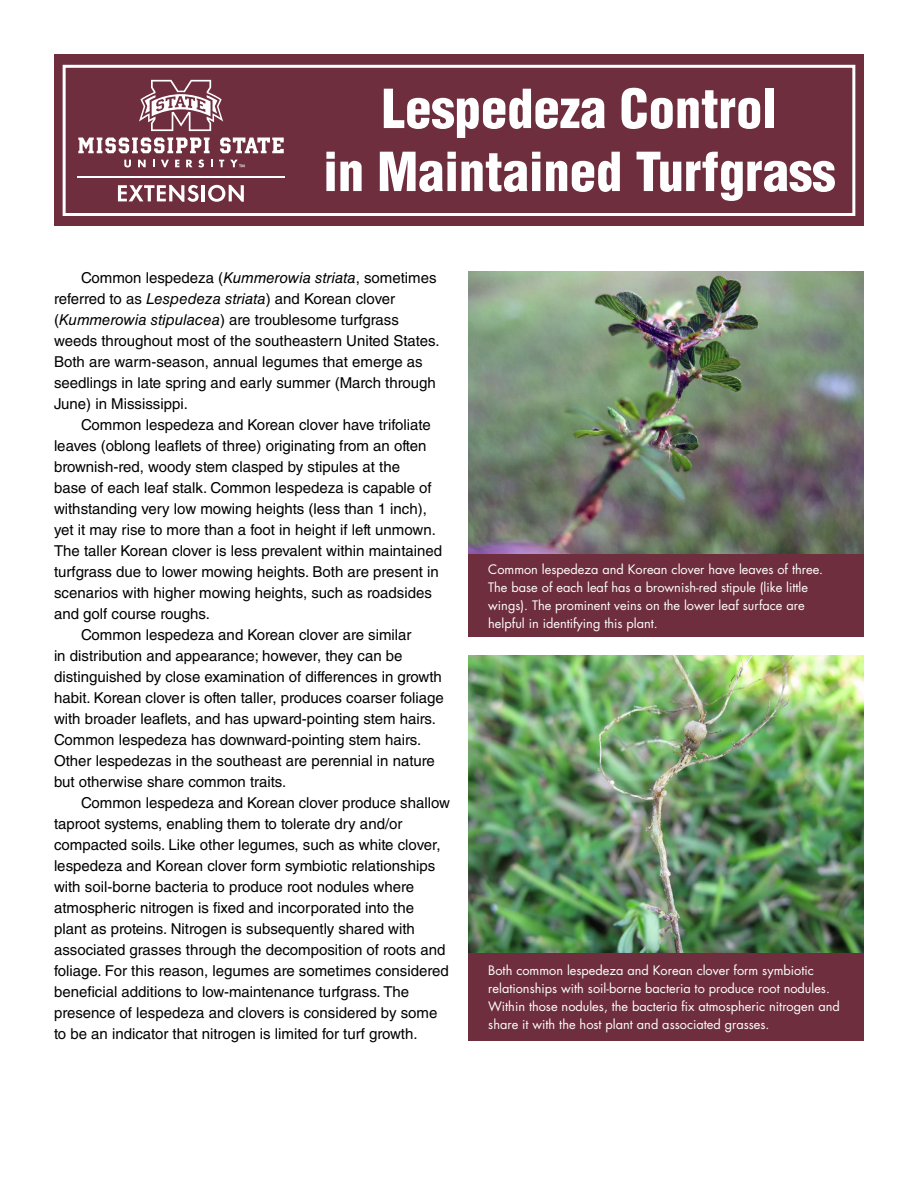
<style>
.page{position:relative;width:918px;height:1188px;background:#fff}
.page>*{position:absolute;margin:0;border:0;box-sizing:border-box;transform-origin:0 0}
.t1{font:900 condensed 52.5px "Helvetica LT Std";color:#fff}
.body_text{font:15px/21px "Helvetica LT Std";color:#000}
.t2{font:12.75px/18px "Futura Std";color:#fff}
.s1{font-style:italic}
</style>
<div class="page">
<div style="left:54px;top:54px;width:810px;height:172px;background:#6e2e3e"></div>
<svg style="left:139px;top:80px;width:84px;height:51px"></svg>
<svg style="left:118px;top:185px;width:81px;height:17px"></svg>
<hr style="left:202px;top:185px;width:3px;height:16px;background:#fff">
<svg style="left:208px;top:185px;width:36px;height:17px"></svg>
<hr style="left:78px;top:176px;width:206px;height:2px;background:#fff">
<svg style="left:78px;top:138px;width:132px;height:15px"></svg>
<svg style="left:220px;top:138px;width:64px;height:15px"></svg>
<svg style="left:124px;top:160px;width:7px;height:7px"></svg>
<svg style="left:138px;top:160px;width:8px;height:7px"></svg>
<svg style="left:153px;top:160px;width:2px;height:7px"></svg>
<svg style="left:161px;top:160px;width:8px;height:7px"></svg>
<svg style="left:175px;top:160px;width:4px;height:7px"></svg>
<svg style="left:186px;top:159px;width:18px;height:8px"></svg>
<svg style="left:211px;top:160px;width:2px;height:7px"></svg>
<svg style="left:219px;top:160px;width:5px;height:7px"></svg>
<svg style="left:230px;top:160px;width:15px;height:7px"></svg>
<div style="left:63px;top:65px;width:792px;height:151px;border:3px solid #fff"></div>
<img style="left:468px;top:272px;width:396px;height:283px">
<img style="left:468px;top:656px;width:396px;height:297px">
<div style="left:468px;top:555px;width:396px;height:82px;background:#6e2e3e"></div>
<div style="left:468px;top:953px;width:396px;height:88px;background:#6e2e3e"></div>
<h1 class="t1" style="left:382px;top:76px;width:397px">Lespedeza Control</h1>
<h1 class="t1" style="left:323px;top:139px;width:514px">in Maintained Turfgrass</h1>
<p class="body_text" style="left:54px;top:267px;width:387px;text-indent:27px">Common lespedeza (<span class="s1">Kummerowia striata</span>, sometimes referred to as <span class="s1">Lespedeza striata</span>) and Korean clover (<span class="s1">Kummerowia stipulacea</span>) are troublesome turfgrass weeds throughout most of the southeastern United States.<br>Both are warm-season, annual legumes that emerge as seedlings in late spring and early summer (March through June) in Mississippi.</p>
<p class="body_text" style="left:54px;top:414px;width:390px;text-indent:27px">Common lespedeza and Korean clover have trifoliate leaves (oblong leaflets of three) originating from an often brownish-red, woody stem clasped by stipules at the<br>base of each leaf stalk. Common lespedeza is capable of withstanding very low mowing heights (less than 1 inch), yet it may rise to more than a foot in height if left unmown.<br>The taller Korean clover is less prevalent within maintained turfgrass due to lower mowing heights. Both are present in scenarios with higher mowing heights, such as roadsides and golf course roughs.</p>
<p class="body_text" style="left:54px;top:624px;width:391px;text-indent:27px">Common lespedeza and Korean clover are similar<br>in distribution and appearance; however, they can be distinguished by close examination of differences in growth habit. Korean clover is often taller, produces coarser foliage with broader leaflets, and has upward-pointing stem hairs.<br>Common lespedeza has downward-pointing stem hairs.<br>Other lespedezas in the southeast are perennial in nature but otherwise share common traits.</p>
<p class="body_text" style="left:54px;top:792px;width:398px;text-indent:27px">Common lespedeza and Korean clover produce shallow taproot systems, enabling them to tolerate dry and/or compacted soils. Like other legumes, such as white clover, lespedeza and Korean clover form symbiotic relationships with soil-borne bacteria to produce root nodules where atmospheric nitrogen is fixed and incorporated into the plant as proteins. Nitrogen is subsequently shared with associated grasses through the decomposition of roots and foliage. For this reason, legumes are sometimes considered beneficial additions to low-maintenance turfgrass. The presence of lespedeza and clovers is considered by some to be an indicator that nitrogen is limited for turf growth.</p>
<p class="t2" style="left:488px;top:561px;width:336px">Common lespedeza and Korean clover have leaves of three.<br>The base of each leaf has a brownish-red stipule (like little wings). The prominent veins on the lower leaf surface are helpful in identifying this plant.</p>
<p class="t2" style="left:488px;top:962px;width:353px">Both common lespedeza and Korean clover form symbiotic relationships with soil-borne bacteria to produce root nodules.<br>Within those nodules, the bacteria fix atmospheric nitrogen and share it with the host plant and associated grasses.</p>
</div>
